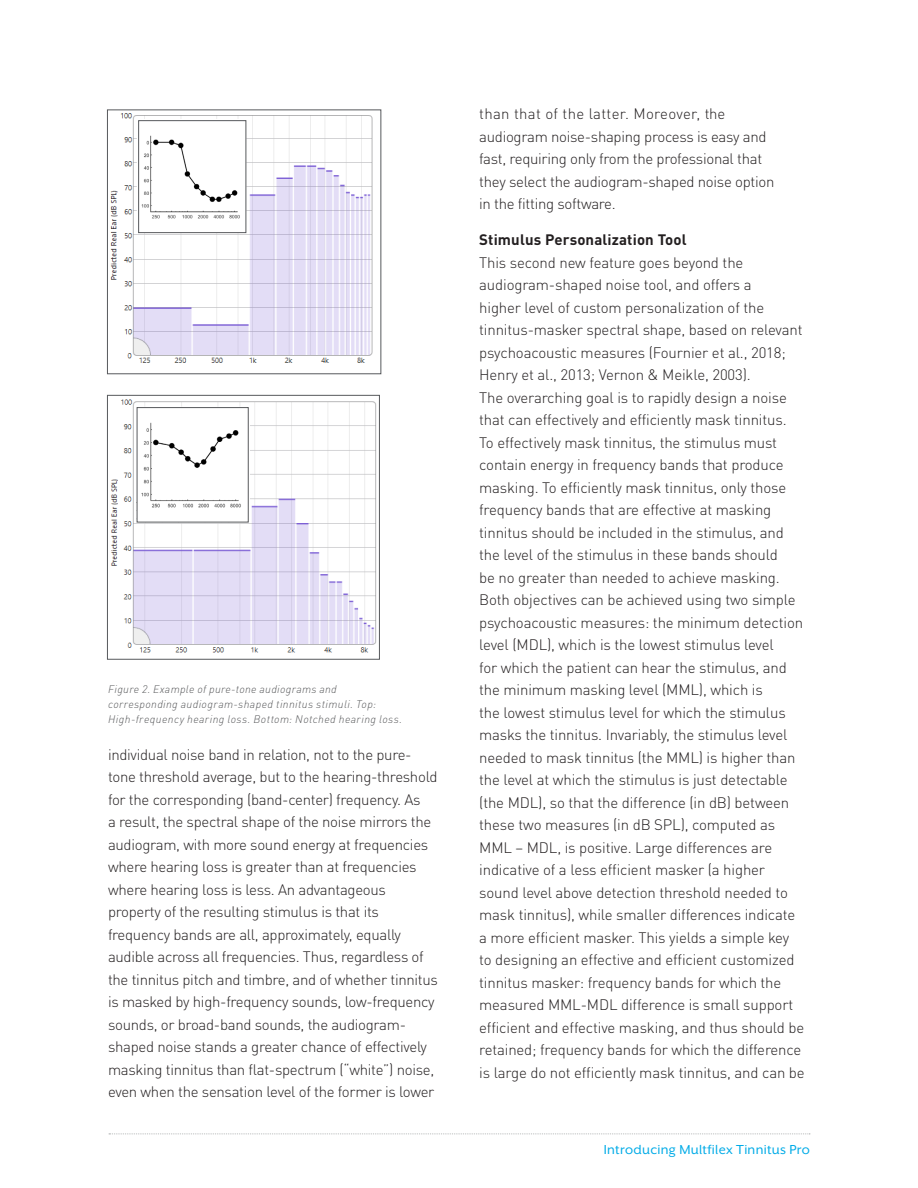
<style>
.page{position:relative;width:918px;height:1188px;background:#fff}
.page>*{position:absolute;margin:0;border:0;box-sizing:border-box;transform-origin:0 0}
.Body_copy{font:300 15px/22.5px "DINOT";letter-spacing:-.01em;color:#231f20}
.t1{font:15px "Mr Eaves XL San OT";letter-spacing:.02em;color:#00abe7}
.Figure{font:italic 300 10.95px/15px "DINOT";letter-spacing:.035em;color:#57585a}
.s1{font-weight:700}
</style>
<div class="page">
<svg style="left:109px;top:1133px;width:701px;height:1px"></svg>
<img style="left:110px;top:113px;width:263px;height:250px">
<div style="left:107px;top:110px;width:274px;height:264px;border:1px solid #57595c"></div>
<div style="left:139px;top:121px;width:107px;height:112px;background:#fff"></div>
<img style="left:141px;top:135px;width:99px;height:84px">
<div style="left:138px;top:120px;width:108px;height:113px;border:1px solid #57595c"></div>
<img style="left:111px;top:399px;width:266px;height:254px">
<div style="left:107px;top:395px;width:273px;height:265px;border:1px solid #57595c"></div>
<div style="left:137px;top:408px;width:111px;height:114px;background:#fff"></div>
<img style="left:141px;top:422px;width:100px;height:86px">
<p class="Figure" style="left:108px;top:681px;width:295px">Figure 2. Example of pure-tone audiograms and corresponding audiogram-shaped tinnitus stimuli. Top:<br>High-frequency hearing loss. Bottom: Notched hearing loss.</p>
<p class="Body_copy" style="left:108px;top:743px;width:331px">individual noise band in relation, not to the pure&shy;tone threshold average, but to the hearing-threshold for the corresponding (band-center) frequency. As<br>a result, the spectral shape of the noise mirrors the audiogram, with more sound energy at frequencies where hearing loss is greater than at frequencies where hearing loss is less. An advantageous property of the resulting stimulus is that its frequency bands are all, approximately, equally audible across all frequencies. Thus, regardless of the tinnitus pitch and timbre, and of whether tinnitus is masked by high-frequency sounds, low-frequency sounds, or broad-band sounds, the audiogram&shy;shaped noise stands a greater chance of effectively masking tinnitus than flat-spectrum (“white”) noise, even when the sensation level of the former is lower</p>
<p class="Body_copy" style="left:479px;top:103px;width:297px">than that of the latter. Moreover, the audiogram noise-shaping process is easy and fast, requiring only from the professional that they select the audiogram-shaped noise option in the fitting software.</p>
<p class="Body_copy" style="left:479px;top:229px;width:327px"><span class="s1">Stimulus Personalization Tool<br></span>This second new feature goes beyond the audiogram-shaped noise tool, and offers a<br>higher level of custom personalization of the tinnitus-masker spectral shape, based on relevant psychoacoustic measures (Fournier et al., 2018; Henry et al., 2013; Vernon &amp; Meikle, 2003).<br>The overarching goal is to rapidly design a noise that can effectively and efficiently mask tinnitus.<br>To effectively mask tinnitus, the stimulus must contain energy in frequency bands that produce masking. To efficiently mask tinnitus, only those frequency bands that are effective at masking tinnitus should be included in the stimulus, and the level of the stimulus in these bands should<br>be no greater than needed to achieve masking.<br>Both objectives can be achieved using two simple psychoacoustic measures: the minimum detection level (MDL), which is the lowest stimulus level<br>for which the patient can hear the stimulus, and the minimum masking level (MML), which is<br>the lowest stimulus level for which the stimulus masks the tinnitus. Invariably, the stimulus level needed to mask tinnitus (the MML) is higher than the level at which the stimulus is just detectable (the MDL), so that the difference (in dB) between these two measures (in dB SPL), computed as MML – MDL, is positive. Large differences are indicative of a less efficient masker (a higher sound level above detection threshold needed to mask tinnitus), while smaller differences indicate a more efficient masker. This yields a simple key to designing an effective and efficient customized tinnitus masker: frequency bands for which the measured MML-MDL difference is small support efficient and effective masking, and thus should be retained; frequency bands for which the difference is large do not efficiently mask tinnitus, and can be</p>
<p class="t1" style="left:604px;top:1141px;width:208px">Introducing Multfilex Tinnitus Pro</p>
</div>
